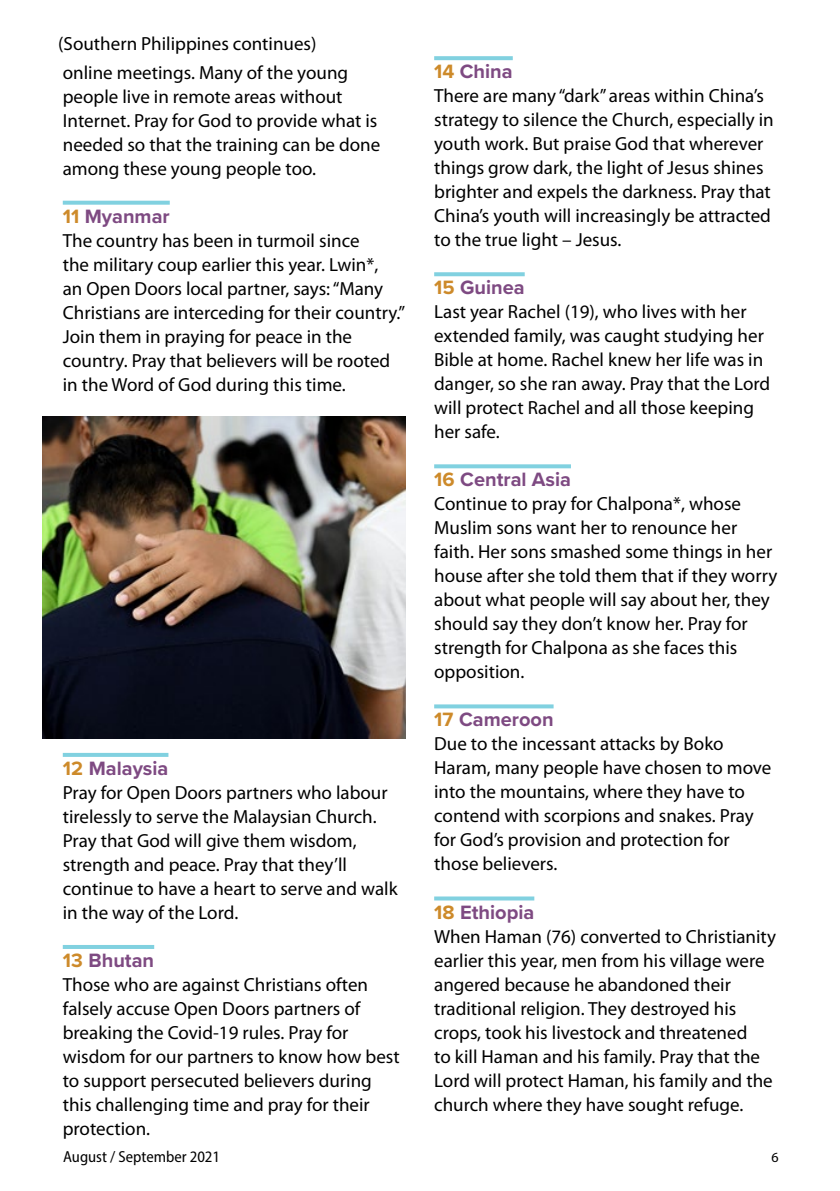
<style>
.page{position:relative;width:840px;height:1191px;background:#fff}
.page>*{position:absolute;margin:0;border:0;box-sizing:border-box;transform-origin:0 0}
.t1{font:700 20px "Proxima Nova";color:#7e4a82}
.t2{font:19px/24px "Myriad Pro";color:#000}
.t3{font:semi-condensed 16px "Myriad Pro";color:#000}
.t4{font:14px "Myriad Pro";color:#000}
.s1{color:#cd8a2a}
</style>
<div class="page">
<svg style="left:63px;top:201px;width:107px;height:4px"></svg>
<hr style="left:63px;top:753px;width:105px;height:4px;background:#81d1e0">
<hr style="left:63px;top:945px;width:91px;height:4px;background:#81d1e0">
<svg style="left:434px;top:56px;width:78px;height:4px"></svg>
<svg style="left:434px;top:272px;width:90px;height:4px"></svg>
<svg style="left:434px;top:464px;width:136px;height:4px"></svg>
<svg style="left:434px;top:704px;width:119px;height:4px"></svg>
<svg style="left:434px;top:896px;width:100px;height:4px"></svg>
<img style="left:43px;top:416px;width:362px;height:322px">
<p class="t2" style="left:58px;top:31px;width:260px">(Southern Philippines continues)</p>
<p class="t2" style="left:63px;top:60px;width:319px">online meetings. Many of the young people live in remote areas without Internet. Pray for God to provide what is needed so that the training can be done among these young people too.</p>
<p class="t1" style="left:63px;top:201px;width:108px"><span class="s1">11</span> Myanmar</p>
<p class="t2" style="left:63px;top:228px;width:343px">The country has been in turmoil since<br>the military coup earlier this year. Lwin*,<br>an Open Doors local partner, says: “Many Christians are interceding for their country.” Join them in praying for peace in the country. Pray that believers will be rooted in the Word of God during this time.</p>
<p class="t1" style="left:63px;top:753px;width:107px"><span class="s1">12</span> Malaysia</p>
<p class="t2" style="left:63px;top:780px;width:336px">Pray for Open Doors partners who labour tirelessly to serve the Malaysian Church.<br>Pray that God will give them wisdom, strength and peace. Pray that they’ll continue to have a heart to serve and walk in the way of the Lord.</p>
<p class="t1" style="left:63px;top:945px;width:93px"><span class="s1">13</span> Bhutan</p>
<p class="t2" style="left:63px;top:972px;width:338px">Those who are against Christians often falsely accuse Open Doors partners of breaking the Covid-19 rules. Pray for wisdom for our partners to know how best to support persecuted believers during this challenging time and pray for their protection.</p>
<p class="t1" style="left:434px;top:57px;width:80px"><span class="s1">14</span> China</p>
<p class="t2" style="left:434px;top:83px;width:341px">There are many “dark” areas within China’s strategy to silence the Church, especially in youth work. But praise God that wherever things grow dark, the light of Jesus shines brighter and expels the darkness. Pray that China’s youth will increasingly be attracted to the true light – Jesus.</p>
<p class="t1" style="left:434px;top:273px;width:92px"><span class="s1">15</span> Guinea</p>
<p class="t2" style="left:434px;top:299px;width:337px">Last year Rachel (19), who lives with her extended family, was caught studying her Bible at home. Rachel knew her life was in danger, so she ran away. Pray that the Lord will protect Rachel and all those keeping her safe.</p>
<p class="t1" style="left:434px;top:465px;width:138px"><span class="s1">16</span> Central Asia</p>
<p class="t2" style="left:434px;top:491px;width:344px">Continue to pray for Chalpona*, whose Muslim sons want her to renounce her faith. Her sons smashed some things in her house after she told them that if they worry about what people will say about her, they should say they don’t know her. Pray for strength for Chalpona as she faces this opposition.</p>
<p class="t1" style="left:434px;top:705px;width:121px"><span class="s1">17</span> Cameroon</p>
<p class="t2" style="left:434px;top:731px;width:338px">Due to the incessant attacks by Boko Haram, many people have chosen to move into the mountains, where they have to contend with scorpions and snakes. Pray for God’s provision and protection for those believers.</p>
<p class="t1" style="left:434px;top:897px;width:102px"><span class="s1">18</span> Ethiopia</p>
<p class="t2" style="left:434px;top:923px;width:343px">When Haman (76) converted to Christianity earlier this year, men from his village were angered because he abandoned their traditional religion. They destroyed his crops, took his livestock and threatened<br>to kill Haman and his family. Pray that the Lord will protect Haman, his family and the church where they have sought refuge.</p>
<p class="t3" style="left:63px;top:1147px;width:158px">August / September 2021</p>
<p class="t4" style="left:771px;top:1148px;width:9px">6</p>
</div>
